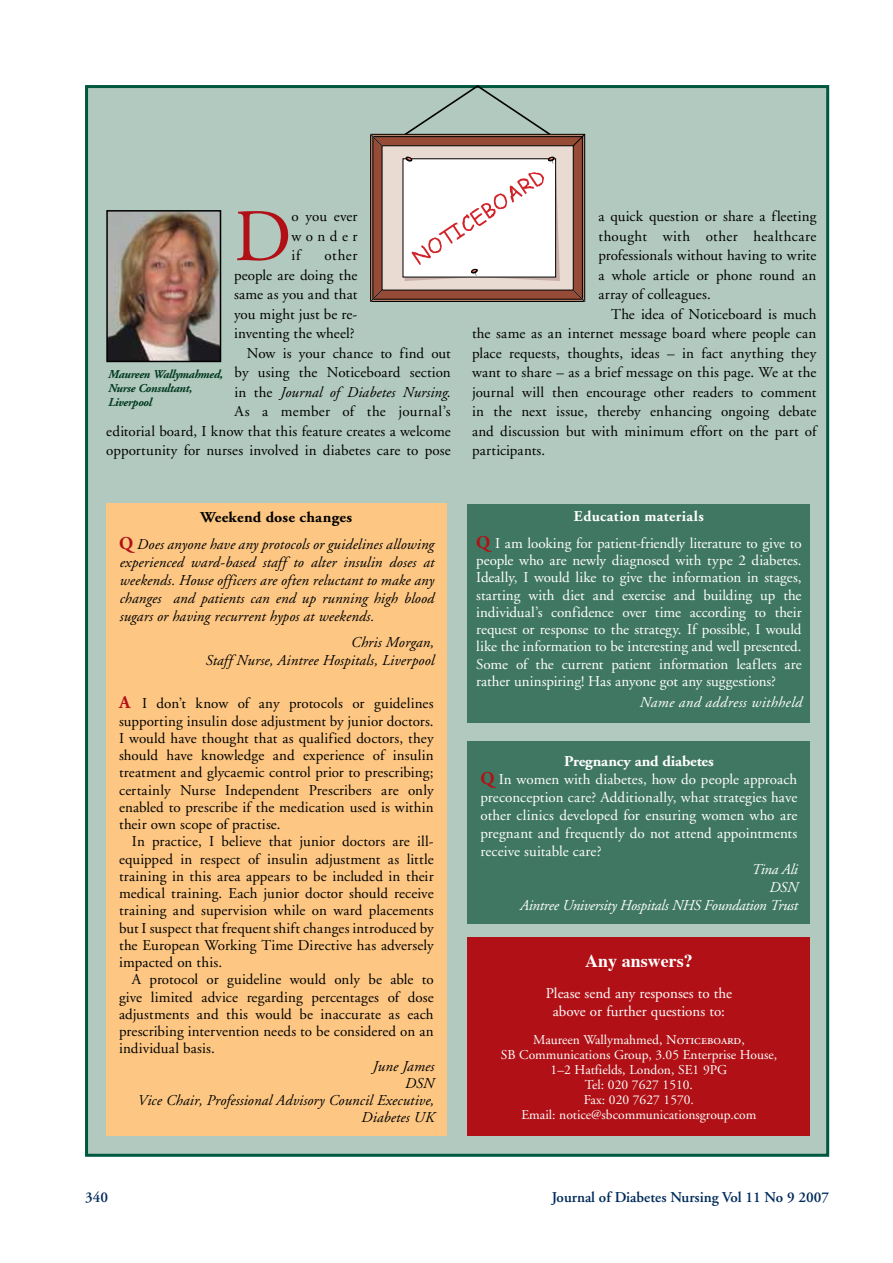
<style>
.page{position:relative;width:893px;height:1263px;background:#fff}
.page>*{position:absolute;margin:0;border:0;box-sizing:border-box;transform-origin:0 0}
.t1{font:73.8px "Adobe Garamond";color:#b11116}
.t2{font:700 18px "Times";color:#fff}
.t3{font:15px/17.2px "Adobe Garamond";letter-spacing:.01em;color:#000;text-align:justify}
.t4{font:15px/17.2px "Adobe Garamond";color:#fff;text-align:center}
.t5{font:italic 15px/18px "Adobe Garamond";letter-spacing:.005em;color:#000;text-align:right}
.t6{font:italic 15px/18px "Adobe Garamond";letter-spacing:-.015em;color:#fff;text-align:right}
.t7{font:600 15px "Adobe Garamond";color:#002b5c}
.t8{font:italic 15px "Adobe Garamond";letter-spacing:.02em;color:#fff}
.t9{font:13.5px/15px "Adobe Garamond";color:#fff;text-align:center}
.t10{font:italic 700 12px/14.4px "Adobe Garamond";letter-spacing:-.025em;color:#00391f}
.s1{font-style:normal}
.s2{font-weight:700;font-style:normal}
.s3{font-weight:700;font-style:normal;font-size:18px;color:#b11116}
.s4{font-weight:700;font-size:18px;color:#b11116}
.s5{font-weight:700}
.s6{font-family:"Adobe Garamond Regular SC"}
</style>
<div class="page">
<div style="left:85px;top:85px;width:744px;height:1072px;background:#b2c9bf;border:3px solid #005740"></div>
<div style="left:370px;top:134px;width:215px;height:168px;border:1px solid #000"></div>
<div style="left:372px;top:136px;width:211px;height:164px;background:#964b36;border:1px solid #000"></div>
<div style="left:382px;top:145px;width:192px;height:145px;background:#eadbd2"></div>
<svg style="left:370px;top:289px;width:13px;height:13px"></svg>
<svg style="left:572px;top:289px;width:14px;height:13px"></svg>
<svg style="left:370px;top:85px;width:216px;height:65px"></svg>
<svg style="left:405px;top:156px;width:155px;height:125px"></svg>
<img style="left:109px;top:213px;width:109px;height:146px">
<div style="left:106px;top:210px;width:115px;height:152px;border:2px solid #000"></div>
<div style="left:468px;top:504px;width:342px;height:218px;background:#407763"></div>
<div style="left:106px;top:503px;width:340px;height:632px;background:#fdc783"></div>
<div style="left:468px;top:937px;width:342px;height:198px;background:#b11116"></div>
<div style="left:468px;top:741px;width:342px;height:182px;background:#407763"></div>
<h1 class="t1" style="left:234px;top:197px;width:59px">D</h1>
<p class="t3" style="left:292px;top:207px;width:67px;line-height:19.5px">o you ever wonder if</p>
<p class="t3" style="left:325px;top:247px;width:34px">other</p>
<p class="t3" style="left:234px;top:267px;width:125px">people are doing the</p>
<p class="t3" style="left:234px;top:286px;width:125px">same as you and that</p>
<p class="t3" style="left:234px;top:306px;width:125px">you might just be re-</p>
<p class="t3" style="left:234px;top:325px;width:122px">inventing the wheel?</p>
<p class="t3" style="left:247px;top:345px;width:205px">Now is your chance to find out</p>
<p class="t3" style="left:235px;top:364px;width:218px">by using the Noticeboard section</p>
<p class="t5" style="left:235px;top:383px;width:218px"><span class="s1">in the</span> Journal of Diabetes Nursing<span class="s1">.</span></p>
<p class="t3" style="left:235px;top:403px;width:218px">As a member of the journal’s</p>
<p class="t3" style="left:106px;top:423px;width:346px">editorial board, I know that this feature creates a welcome</p>
<p class="t3" style="left:106px;top:442px;width:346px">opportunity for nurses involved in diabetes care to pose</p>
<p class="t10" style="left:108px;top:367px;width:116px">Maureen Wallymahmed,<br>Nurse Consultant,<br>Liverpool</p>
<p class="t5" style="left:119px;top:505px;width:316px;line-height:26.5px;text-align:center"><span class="s2">Weekend dose changes<br></span><span class="s3">Q</span> Does anyone have any protocols or guidelines allowing</p>
<p class="t5" style="left:119px;top:554px;width:316px;text-align:justify">experienced ward-based staff to alter insulin doses at weekends. House officers are often reluctant to make any changes and patients can end up running high blood sugars or having recurrent hypos at weekends.</p>
<p class="t5" style="left:205px;top:634px;width:230px">Chris Morgan,<br>Staff Nurse, Aintree Hospitals, Liverpool</p>
<p class="t3" style="left:119px;top:695px;width:316px"><span class="s4">A</span> I don’t know of any protocols or guidelines supporting insulin dose adjustment by junior doctors.<br>I would have thought that as qualified doctors, they should have knowledge and experience of insulin treatment and glycaemic control prior to prescribing; certainly Nurse Independent Prescribers are only enabled to prescribe if the medication used is within their own scope of practise.</p>
<p class="t3" style="left:119px;top:833px;width:316px;text-indent:13px">In practice, I believe that junior doctors are ill&shy;equipped in respect of insulin adjustment as little training in this area appears to be included in their medical training. Each junior doctor should receive training and supervision while on ward placements but I suspect that frequent shift changes introduced by the European Working Time Directive has adversely impacted on this.</p>
<p class="t3" style="left:119px;top:971px;width:316px;text-indent:13px">A protocol or guideline would only be able to give limited advice regarding percentages of dose adjustments and this would be inaccurate as each prescribing intervention needs to be considered on an individual basis.</p>
<p class="t5" style="left:137px;top:1058px;width:298px;line-height:17.2px">June James<br>DSN<br>Vice Chair, Professional Advisory Council Executive,<br>Diabetes UK</p>
<p class="t3" style="left:598px;top:207px;width:220px;line-height:19.5px">a quick question or share a fleeting thought with other healthcare professionals without having to write a whole article or phone round an array of colleagues.</p>
<p class="t3" style="left:472px;top:304px;width:346px;line-height:19.5px;text-indent:139px">The idea of Noticeboard is much the same as an internet message board where people can place requests, thoughts, ideas – in fact anything they want to share – as a brief message on this page. We at the journal will then encourage other readers to comment in the next issue, thereby enhancing ongoing debate and discussion but with minimum effort on the part of participants.</p>
<p class="t4" style="left:476px;top:504px;width:327px;line-height:26.5px"><span class="s5">Education materials<br></span><span class="s4">Q</span> I am looking for patient-friendly literature to give to</p>
<p class="t4" style="left:476px;top:552px;width:327px;text-align:justify">people who are newly diagnosed with type 2 diabetes.<br>Ideally, I would like to give the information in stages, starting with diet and exercise and building up the individual’s confidence over time according to their request or response to the strategy. If possible, I would like the information to be interesting and well presented.<br>Some of the current patient information leaflets are rather uninspiring! Has anyone got any suggestions?</p>
<p class="t8" style="left:639px;top:695px;width:164px">Name and address withheld</p>
<p class="t4" style="left:480px;top:752px;width:318px;line-height:18px;text-align:left;text-indent:84px"><span class="s5">Pregnancy and diabetes<br></span><span class="s4">Q</span> In women with diabetes, how do people approach preconception care? Additionally, what strategies have other clinics developed for ensuring women who are pregnant and frequently do not attend appointments receive suitable care?</p>
<p class="t6" style="left:519px;top:860px;width:279px">Tina Ali<br>DSN<br>Aintree University Hospitals NHS Foundation Trust</p>
<p class="t2" style="left:585px;top:944px;width:109px">Any answers?</p>
<p class="t4" style="left:546px;top:984px;width:188px;line-height:18px">Please send any responses to the above or further questions to:</p>
<p class="t9" style="left:501px;top:1032px;width:278px">Maureen Wallymahmed, <span class="s6">Noticeboard</span>,<br>SB Communications Group, 3.05 Enterprise House, 1–2 Hatfields, London, SE1 9PG<br>Tel: 020 7627 1510.<br>Fax: 020 7627 1570.<br>Email: notice@sbcommunicationsgroup.com</p>
<p class="t7" style="left:85px;top:1189px;width:24px">340</p>
<p class="t7" style="left:552px;top:1189px;width:279px">Journal of Diabetes Nursing Vol 11 No 9 2007</p>
</div>
